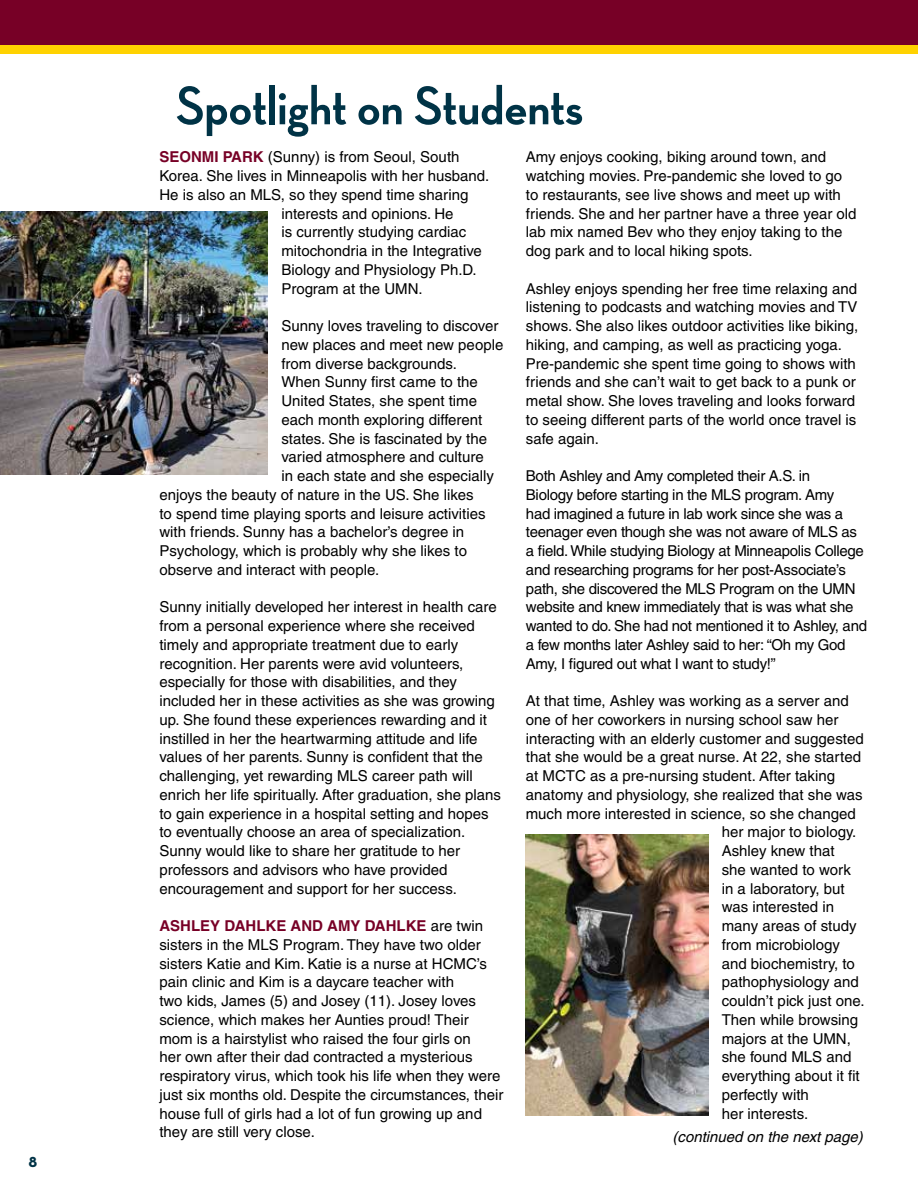
<style>
.page{position:relative;width:918px;height:1188px;background:#fff}
.page>*{position:absolute;margin:0;border:0;box-sizing:border-box;transform-origin:0 0}
.t1{font:700 55.5px "Neutraface Display";color:#003346}
.t2{font:700 16.5px "Neutraface Text";color:#003346}
.t3{font:15px/18.8px "Helvetica";color:#000}
.t4{font:15px/18.8px "Helvetica";letter-spacing:-.02em;color:#000}
.t5{font:italic 15px "Helvetica";color:#000}
.s1{font-weight:700;color:#770026}
</style>
<div class="page">
<div style="left:0;top:0;width:918px;height:54px;background:#ffd200"></div>
<div style="left:0;top:0;width:918px;height:45px;background:#770026"></div>
<img style="left:0;top:211px;width:268px;height:264px">
<img style="left:525px;top:835px;width:183px;height:280px">
<p class="t2" style="left:28px;top:1151px;width:10px">8</p>
<h1 class="t1" style="left:176px;top:75px;width:409px">Spotlight on Students</h1>
<p class="t3" style="left:159px;top:148px;width:302px"><span class="s1">SEONMI PARK</span> (Sunny) is from Seoul, South</p>
<p class="t3" style="left:159px;top:166px;width:331px">Korea. She lives in Minneapolis with her husband.</p>
<p class="t3" style="left:159px;top:185px;width:310px">He is also an MLS, so they spend time sharing</p>
<p class="t3" style="left:281px;top:204px;width:174px">interests and opinions. He</p>
<p class="t3" style="left:281px;top:223px;width:187px">is currently studying cardiac</p>
<p class="t3" style="left:281px;top:241px;width:202px">mitochondria in the Integrative</p>
<p class="t3" style="left:281px;top:260px;width:197px">Biology and Physiology Ph.D.</p>
<p class="t3" style="left:281px;top:279px;width:143px">Program at the UMN.</p>
<p class="t3" style="left:281px;top:316px;width:219px">Sunny loves traveling to discover</p>
<p class="t3" style="left:281px;top:335px;width:224px">new places and meet new people</p>
<p class="t3" style="left:281px;top:354px;width:177px">from diverse backgrounds.</p>
<p class="t3" style="left:281px;top:373px;width:198px">When Sunny first came to the</p>
<p class="t3" style="left:281px;top:391px;width:197px">United States, she spent time</p>
<p class="t3" style="left:281px;top:410px;width:203px">each month exploring different</p>
<p class="t3" style="left:281px;top:429px;width:207px">states. She is fascinated by the</p>
<p class="t3" style="left:281px;top:448px;width:204px">varied atmosphere and culture</p>
<p class="t3" style="left:281px;top:466px;width:214px">in each state and she especially</p>
<p class="t3" style="left:159px;top:485px;width:316px">enjoys the beauty of nature in the US. She likes</p>
<p class="t3" style="left:159px;top:504px;width:328px">to spend time playing sports and leisure activities</p>
<p class="t3" style="left:159px;top:523px;width:306px">with friends. Sunny has a bachelor’s degree in</p>
<p class="t3" style="left:159px;top:541px;width:309px">Psychology, which is probably why she likes to</p>
<p class="t3" style="left:159px;top:560px;width:221px">observe and interact with people.</p>
<p class="t3" style="left:159px;top:598px;width:343px">Sunny initially developed her interest in health care from a personal experience where she received timely and appropriate treatment due to early recognition. Her parents were avid volunteers, especially for those with disabilities, and they included her in these activities as she was growing up. She found these experiences rewarding and it instilled in her the heartwarming attitude and life values of her parents. Sunny is confident that the challenging, yet rewarding MLS career path will enrich her life spiritually. After graduation, she plans to gain experience in a hospital setting and hopes to eventually choose an area of specialization.<br>Sunny would like to share her gratitude to her professors and advisors who have provided encouragement and support for her success.</p>
<p class="t3" style="left:159px;top:916px;width:345px"><span class="s1">ASHLEY DAHLKE AND AMY DAHLKE</span> are twin sisters in the MLS Program. They have two older sisters Katie and Kim. Katie is a nurse at HCMC’s pain clinic and Kim is a daycare teacher with<br>two kids, James (5) and Josey (11). Josey loves science, which makes her Aunties proud! Their mom is a hairstylist who raised the four girls on<br>her own after their dad contracted a mysterious respiratory virus, which took his life when they were just six months old. Despite the circumstances, their house full of girls had a lot of fun growing up and they are still very close.</p>
<p class="t3" style="left:526px;top:148px;width:332px">Amy enjoys cooking, biking around town, and watching movies. Pre-pandemic she loved to go to restaurants, see live shows and meet up with friends. She and her partner have a three year old lab mix named Bev who they enjoy taking to the dog park and to local hiking spots.</p>
<p class="t3" style="left:526px;top:279px;width:334px">Ashley enjoys spending her free time relaxing and listening to podcasts and watching movies and TV shows. She also likes outdoor activities like biking, hiking, and camping, as well as practicing yoga.<br>Pre-pandemic she spent time going to shows with friends and she can’t wait to get back to a punk or metal show. She loves traveling and looks forward to seeing different parts of the world once travel is safe again.</p>
<p class="t4" style="left:526px;top:466px;width:343px">Both Ashley and Amy completed their A.S. in<br>Biology before starting in the MLS program. Amy<br>had imagined a future in lab work since she was a teenager even though she was not aware of MLS as a field. While studying Biology at Minneapolis College and researching programs for her post-Associate’s path, she discovered the MLS Program on the UMN website and knew immediately that is was what she wanted to do. She had not mentioned it to Ashley, and a few months later Ashley said to her: “Oh my God Amy, I figured out what I want to study!”</p>
<p class="t3" style="left:526px;top:691px;width:324px">At that time, Ashley was working as a server and</p>
<p class="t3" style="left:526px;top:710px;width:314px">one of her coworkers in nursing school saw her</p>
<p class="t3" style="left:526px;top:729px;width:339px">interacting with an elderly customer and suggested</p>
<p class="t3" style="left:526px;top:748px;width:337px">that she would be a great nurse. At 22, she started</p>
<p class="t3" style="left:526px;top:766px;width:311px">at MCTC as a pre-nursing student. After taking</p>
<p class="t3" style="left:526px;top:785px;width:338px">anatomy and physiology, she realized that she was</p>
<p class="t3" style="left:526px;top:804px;width:331px">much more interested in science, so she changed</p>
<p class="t3" style="left:722px;top:823px;width:136px">her major to biology.</p>
<p class="t3" style="left:722px;top:841px;width:114px">Ashley knew that</p>
<p class="t3" style="left:722px;top:860px;width:131px">she wanted to work</p>
<p class="t3" style="left:722px;top:879px;width:124px">in a laboratory, but</p>
<p class="t3" style="left:722px;top:898px;width:114px">was interested in</p>
<p class="t3" style="left:722px;top:916px;width:136px">many areas of study</p>
<p class="t3" style="left:722px;top:935px;width:120px">from microbiology</p>
<p class="t3" style="left:722px;top:954px;width:135px">and biochemistry, to</p>
<p class="t3" style="left:722px;top:973px;width:139px">pathophysiology and</p>
<p class="t3" style="left:722px;top:991px;width:144px">couldn’t pick just one.</p>
<p class="t3" style="left:722px;top:1010px;width:138px">Then while browsing</p>
<p class="t3" style="left:722px;top:1029px;width:131px">majors at the UMN,</p>
<p class="t3" style="left:722px;top:1048px;width:131px">she found MLS and</p>
<p class="t3" style="left:722px;top:1066px;width:140px">everything about it fit</p>
<p class="t3" style="left:722px;top:1085px;width:89px">perfectly with</p>
<p class="t3" style="left:722px;top:1104px;width:88px">her interests.</p>
<p class="t5" style="left:673px;top:1128px;width:192px">(continued on the next page)</p>
</div>
